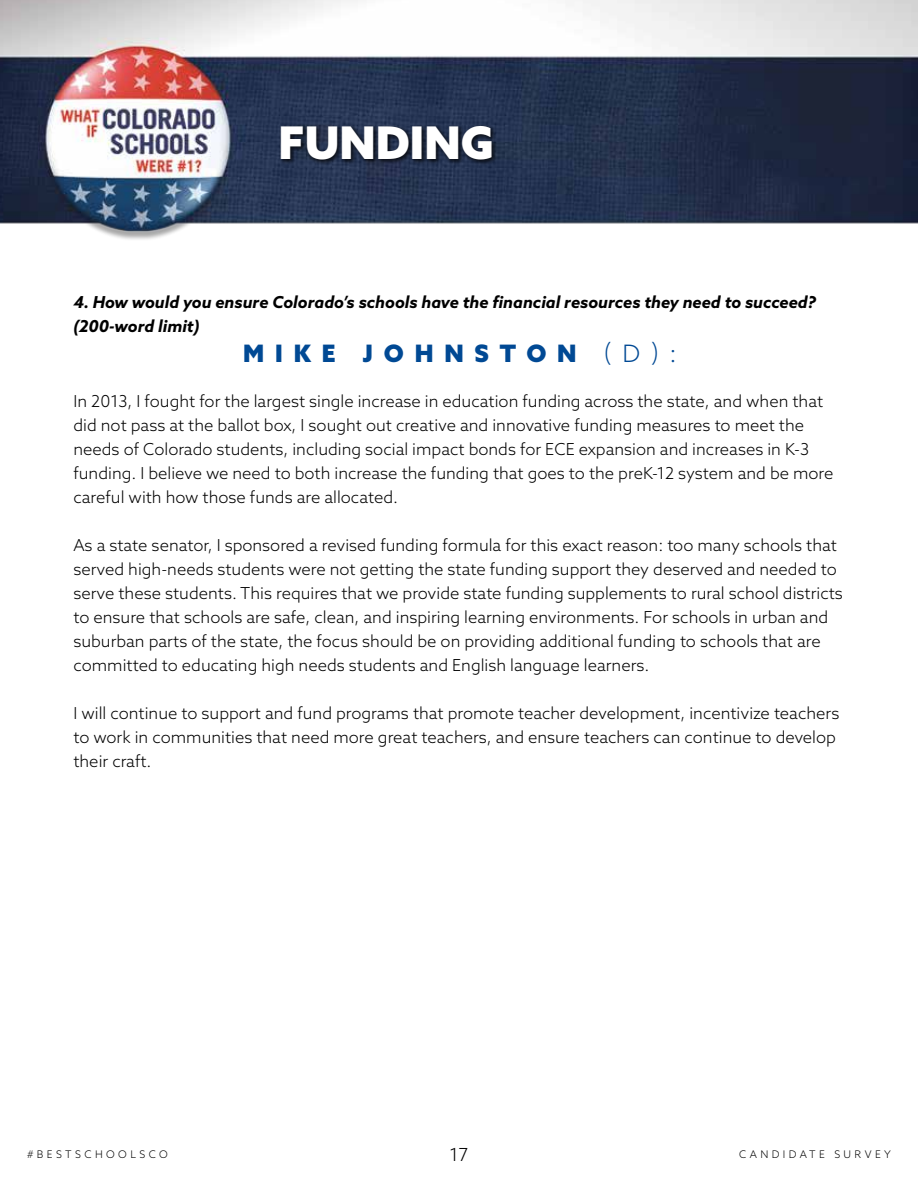
<style>
.page{position:relative;width:918px;height:1188px;background:#fff}
.page>*{position:absolute;margin:0;border:0;box-sizing:border-box;transform-origin:0 0}
.t1{font:900 45px "Azo Sans";color:#fff}
.t2{font:900 24px "Azo Sans";letter-spacing:.45em;color:#004994}
.t3{font:300 18px "Azo Sans";color:#000}
.t4{font:300 16.5px/24px "Azo Sans";color:#000}
.t5{font:italic 700 16.5px/24px "Azo Sans";color:#000}
.t6{font:300 10.5px "Azo Sans";letter-spacing:.325em;color:#000}
.s1{font-weight:300}
</style>
<div class="page">
<img style="left:0;top:0;width:918px;height:240px">
<div style="left:279px;top:124px;width:219px;height:42px;background:#000;opacity:.75"></div>
<h1 class="t1" style="left:279px;top:112px;width:217px">FUNDING</h1>
<p class="t5" style="left:73px;top:290px;width:744px">4. How would you ensure Colorado’s schools have the financial resources they need to succeed? (200-word limit)</p>
<h2 class="t2" style="left:243px;top:338px;width:435px">MIKE JOHNSTON <span class="s1">(D):</span></h2>
<p class="t4" style="left:73px;top:389px;width:762px">In 2013, I fought for the largest single increase in education funding across the state, and when that did not pass at the ballot box, I sought out creative and innovative funding measures to meet the needs of Colorado students, including social impact bonds for ECE expansion and increases in K-3 funding. I believe we need to both increase the funding that goes to the preK-12 system and be more careful with how those funds are allocated.</p>
<p class="t4" style="left:73px;top:533px;width:771px">As a state senator, I sponsored a revised funding formula for this exact reason: too many schools that served high-needs students were not getting the state funding support they deserved and needed to serve these students. This requires that we provide state funding supplements to rural school districts to ensure that schools are safe, clean, and inspiring learning environments. For schools in urban and suburban parts of the state, the focus should be on providing additional funding to schools that are committed to educating high needs students and English language learners.</p>
<p class="t4" style="left:73px;top:701px;width:767px">I will continue to support and fund programs that promote teacher development, incentivize teachers to work in communities that need more great teachers, and ensure teachers can continue to develop their craft.</p>
<p class="t6" style="left:27px;top:1148px;width:142px">#BESTSCHOOLSCO</p>
<p class="t3" style="left:450px;top:1143px;width:20px">17</p>
<p class="t6" style="left:739px;top:1148px;width:153px">CANDIDATE SURVEY</p>
</div>
